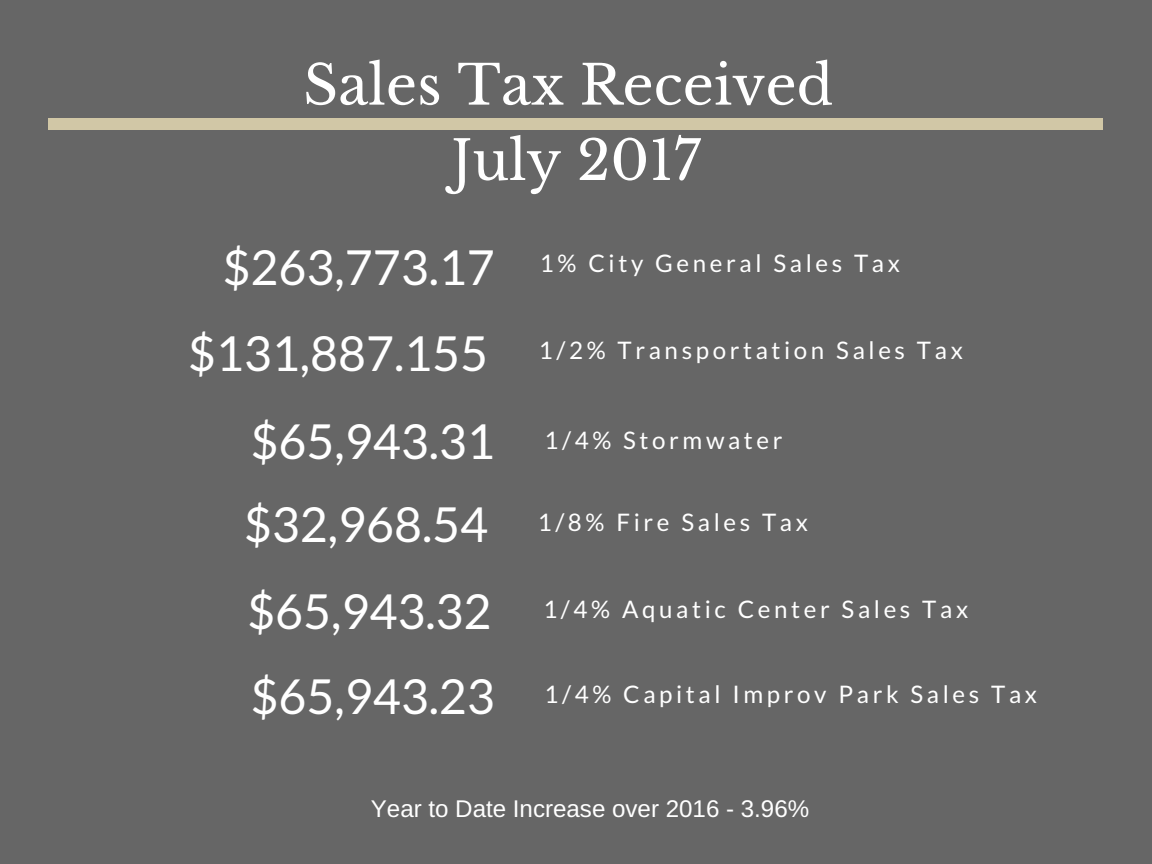
<style>
.page{position:relative;width:1152px;height:864px;background:#666}
.page>*{position:absolute;margin:0;border:0;box-sizing:border-box;transform-origin:0 0}
.t1{font:54.3px/75.3px "Libre Baskerville";color:#fff;text-align:center}
.t2{font:48.3px "Lato";color:#fff}
.t3{font:24.15px "Lato";letter-spacing:.15em;color:#fff}
.t4{font:24.15px "Arimo";color:#fff}
.s1{font-size:48.3px}
</style>
<div class="page">
<div style="left:49px;top:118px;width:1054px;height:11px;background:#d1c7a6"></div>
<h1 class="t1" style="left:303px;top:48px;width:532px">Sales Tax Received<br>July 2017</h1>
<h2 class="t2" style="left:223px;top:237px;width:274px">$263,773.17</h2>
<p class="t3" style="left:540px;top:248px;width:361px">1% City General Sales Tax</p>
<p class="t3" style="left:188px;top:335px;width:777px"><span class="s1">$131,887.155</span> 1/2% Transportation Sales Tax</p>
<p class="t3" style="left:251px;top:425px;width:534px"><span class="s1">$65,943.31</span> 1/4% Stormwater</p>
<p class="t3" style="left:244px;top:507px;width:566px"><span class="s1">$32,968.54</span> 1/8% Fire Sales Tax</p>
<p class="t3" style="left:247px;top:594px;width:723px"><span class="s1">$65,943.32</span> 1/4% Aquatic Center Sales Tax</p>
<p class="t3" style="left:251px;top:679px;width:788px"><span class="s1">$65,943.23</span> 1/4% Capital Improv Park Sales Tax</p>
<p class="t4" style="left:371px;top:795px;width:440px">Year to Date Increase over 2016 - 3.96%</p>
</div>
